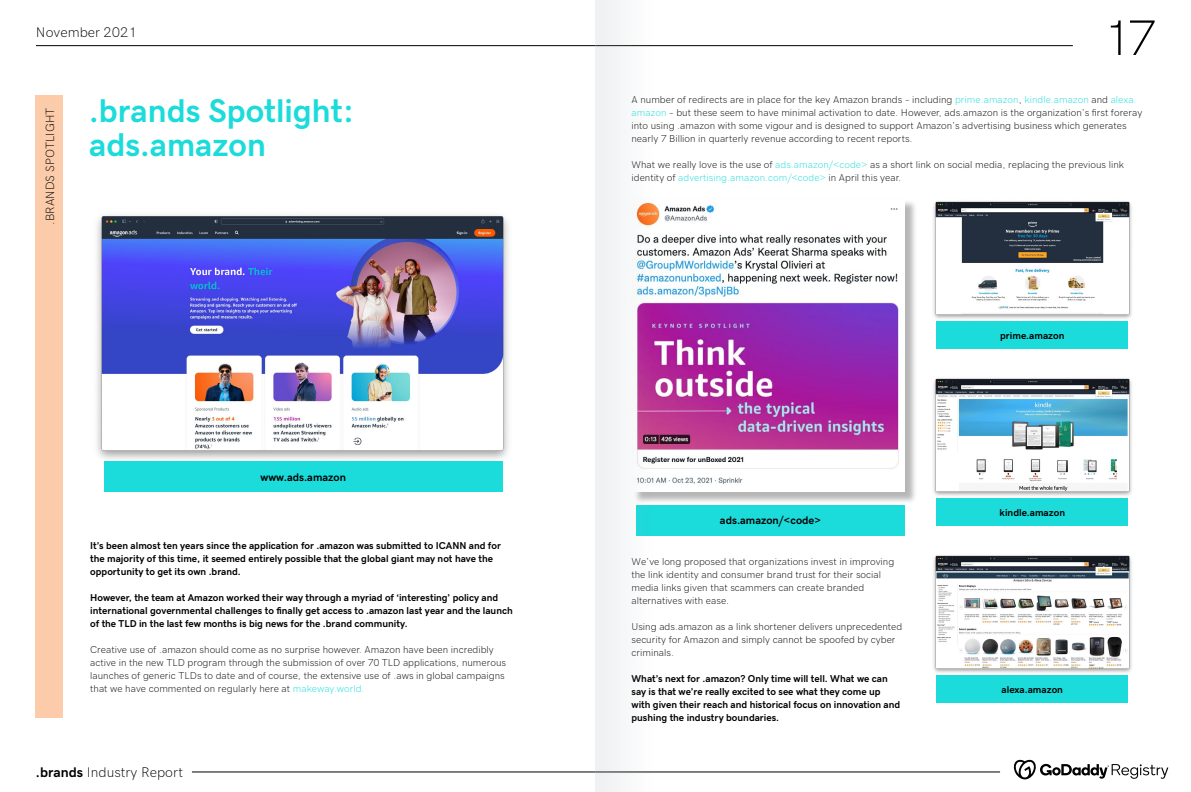
<style>
.page{position:relative;width:1191px;height:792px;background:#fff}
.page>*{position:absolute;margin:0;border:0;box-sizing:border-box;transform-origin:0 0}
.t1{font:300 50px "GD Sherpa";color:#000}
.t2{font:700 33px/34px "GD Sherpa";color:#1bdbdb}
.t3{font:300 14px "GD Sherpa";color:#000}
.t4{font:300 12px "GD Sherpa";color:#000}
.t5{font:700 11px "GD Sherpa";color:#000}
.t6{font:300 10px/13px "GD Sherpa";color:#000}
.t7{font:700 10px/13px "GD Sherpa";color:#000}
.s1{color:#1bdbdb}
.s2{font-weight:700}
</style>
<div class="page">
<div style="left:36px;top:95px;width:27px;height:622px;background:#fcccaa"></div>
<img style="left:97px;top:215px;width:411px;height:250px">
<div style="left:633px;top:200px;width:284px;height:304px;background:#000;opacity:.29"></div>
<img style="left:677px;top:200px;width:228px;height:292px">
<div style="left:104px;top:462px;width:398px;height:30px;background:#1bdbdb"></div>
<div style="left:636px;top:505px;width:269px;height:30px;background:#1bdbdb"></div>
<img style="left:933px;top:201px;width:199px;height:121px">
<div style="left:936px;top:322px;width:192px;height:27px;background:#1bdbdb"></div>
<img style="left:933px;top:378px;width:199px;height:121px">
<div style="left:936px;top:499px;width:192px;height:27px;background:#1bdbdb"></div>
<img style="left:933px;top:555px;width:199px;height:121px">
<div style="left:936px;top:676px;width:192px;height:27px;background:#1bdbdb"></div>
<svg style="left:1013px;top:759px;width:155px;height:20px"></svg>
<hr style="left:595px;top:45px;width:477px;height:1px;background:#000">
<hr style="left:36px;top:45px;width:559px;height:1px;background:#000">
<hr style="left:192px;top:772px;width:403px;height:1px;background:#000">
<hr style="left:595px;top:772px;width:405px;height:1px;background:#000">
<svg style="left:595px;top:0;width:82px;height:792px;fill:#f6f7f7"></svg>
<h3 class="t3" style="left:36px;top:22px;width:102px">November 2021</h3>
<p class="t4" style="left:41px;top:225px;width:119px;rotate:-90deg">.BRANDS SPOTLIGHT</p>
<h2 class="t2" style="left:89px;top:92px;width:266px">.brands Spotlight: ads.amazon</h2>
<p class="t5" style="left:260px;top:469px;width:87px">www.ads.amazon</p>
<p class="t7" style="left:90px;top:538px;width:412px">It’s been almost ten years since the application for .amazon was submitted to ICANN and for the majority of this time, it seemed entirely possible that the global giant may not have the opportunity to get its own .brand.</p>
<p class="t7" style="left:90px;top:590px;width:424px">However, the team at Amazon worked their way through a myriad of ‘interesting’ policy and international governmental challenges to finally get access to .amazon last year and the launch of the TLD in the last few months is big news for the .brand community.</p>
<p class="t6" style="left:90px;top:642px;width:417px">Creative use of .amazon should come as no surprise however. Amazon have been incredibly active in the new TLD program through the submission of over 70 TLD applications, numerous launches of generic TLDs to date and of course, the extensive use of .aws in global campaigns that we have commented on regularly here at <span class="s1">makeway.world.</span></p>
<h3 class="t3" style="left:36px;top:761px;width:149px"><span class="s2">.brands</span> Industry Report</h3>
<h1 class="t1" style="left:1103px;top:0;width:55px">17</h1>
<p class="t6" style="left:631px;top:93px;width:512px">A number of redirects are in place for the key Amazon brands – including <span class="s1">prime.amazon</span>, <span class="s1">kindle.amazon</span> and <span class="s1">alexa. amazon</span> – but these seem to have minimal activation to date. However, ads.amazon is the organization’s first foreray into using .amazon with some vigour and is designed to support Amazon’s advertising business which generates nearly 7 Billion in quarterly revenue according to recent reports.</p>
<p class="t6" style="left:631px;top:158px;width:494px">What we really love is the use of <span class="s1">ads.amazon/&lt;code&gt;</span> as a short link on social media, replacing the previous link identity of <span class="s1">advertising.amazon.com/&lt;code&gt;</span> in April this year.</p>
<p class="t5" style="left:720px;top:512px;width:103px">ads.amazon/&lt;code&gt;</p>
<p class="t6" style="left:631px;top:555px;width:264px">We’ve long proposed that organizations invest in improving the link identity and consumer brand trust for their social media links given that scammers can create branded alternatives with ease.</p>
<p class="t6" style="left:631px;top:620px;width:272px">Using ads.amazon as a link shortener delivers unprecedented security for Amazon and simply cannot be spoofed by cyber criminals.</p>
<p class="t7" style="left:631px;top:672px;width:270px">What’s next for .amazon? Only time will tell. What we can say is that we’re really excited to see what they come up with given their reach and historical focus on innovation and pushing the industry boundaries.</p>
<p class="t7" style="left:1000px;top:328px;width:66px">prime.amazon</p>
<p class="t7" style="left:999px;top:505px;width:67px">kindle.amazon</p>
<p class="t7" style="left:1001px;top:682px;width:63px">alexa.amazon</p>
</div>
